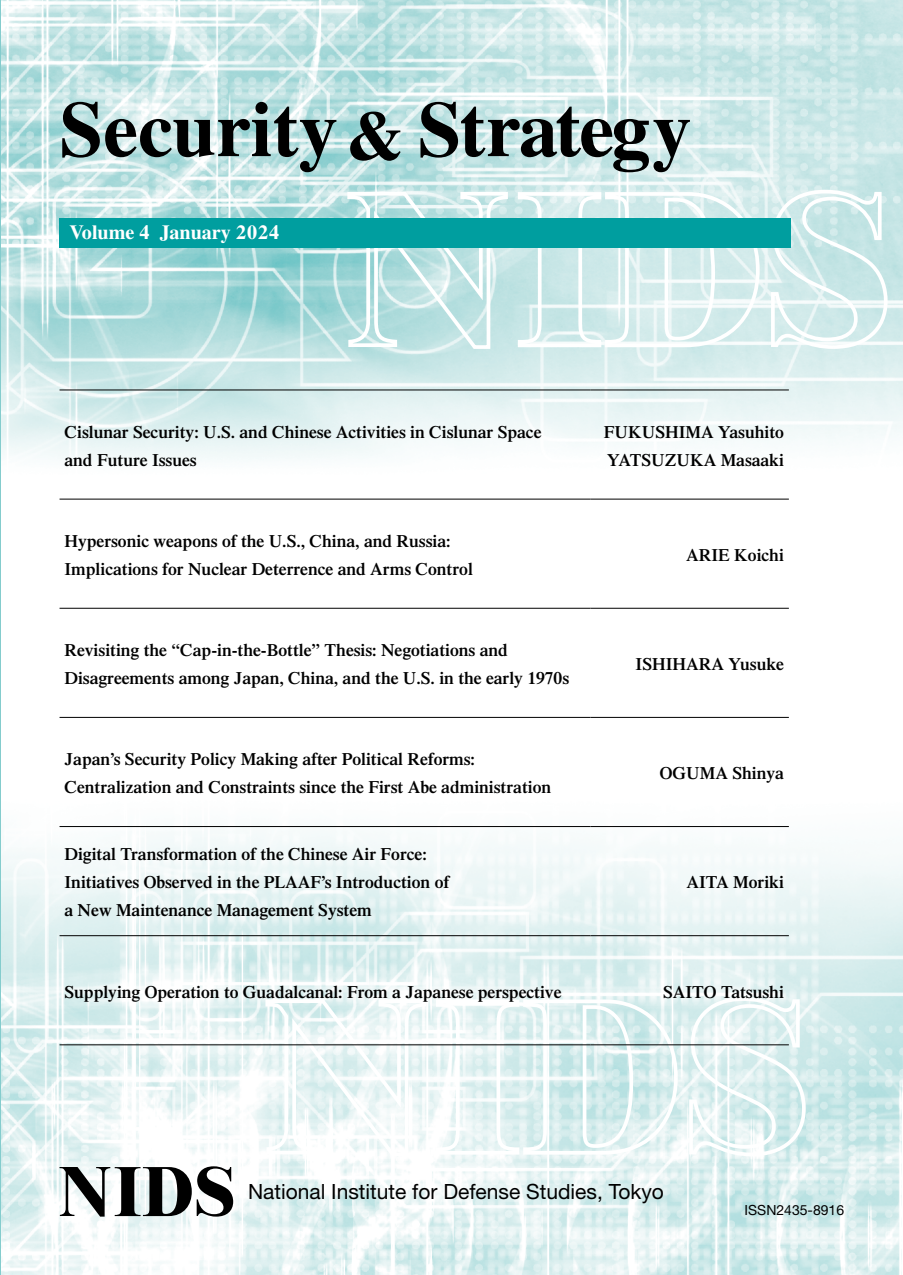
<style>
.page{position:relative;width:903px;height:1275px;background:#fff}
.page>*{position:absolute;margin:0;border:0;box-sizing:border-box;transform-origin:0 0}
.t1{font:700 78.58px "Times LT Std";color:#000}
.t2{font:21px "Helvetica Neue LT Std";color:#000}
.t3{font:700 20.12px "Times LT Std";color:#fff}
.t4{font:600 17.5px/28px "Times LT Std";color:#000}
.t5{font:14px "Helvetica Neue LT Std";color:#000}
.s1{font-size:69.65px}
</style>
<div class="page">
<img style="left:1px;top:826px;width:902px;height:449px">
<img style="left:1px;top:0;width:902px;height:461px">
<hr style="left:0;top:0;width:1px;height:1275px;background:#84cccd">
<svg style="left:264px;top:997px;width:164px;height:161px"></svg>
<svg style="left:434px;top:998px;width:246px;height:158px"></svg>
<svg style="left:687px;top:995px;width:120px;height:163px"></svg>
<svg style="left:345px;top:190px;width:165px;height:161px;background:#c3e4e4"></svg>
<svg style="left:516px;top:190px;width:245px;height:159px"></svg>
<svg style="left:769px;top:188px;width:120px;height:163px"></svg>
<hr style="left:60px;top:390px;width:530px;height:1px;background:#000">
<hr style="left:590px;top:390px;width:199px;height:1px;background:#000">
<hr style="left:60px;top:499px;width:530px;height:1px;background:#000">
<hr style="left:590px;top:499px;width:199px;height:1px;background:#000">
<hr style="left:60px;top:608px;width:530px;height:1px;background:#000">
<hr style="left:590px;top:608px;width:199px;height:1px;background:#000">
<hr style="left:60px;top:717px;width:530px;height:1px;background:#000">
<hr style="left:590px;top:717px;width:199px;height:1px;background:#000">
<hr style="left:60px;top:826px;width:530px;height:1px;background:#000">
<hr style="left:590px;top:826px;width:199px;height:1px;background:#000">
<hr style="left:60px;top:935px;width:530px;height:1px;background:#000">
<hr style="left:590px;top:935px;width:199px;height:1px;background:#000">
<hr style="left:60px;top:1044px;width:530px;height:1px;background:#000">
<hr style="left:590px;top:1044px;width:199px;height:1px;background:#000">
<div style="left:60px;top:218px;width:731px;height:29px;background:#009e9f"></div>
<svg style="left:60px;top:1166px;width:173px;height:51px"></svg>
<h1 class="t1" style="left:60px;top:83px;width:633px">Security<span class="s1">&amp;</span> Strategy</h1>
<p class="t3" style="left:69px;top:220px;width:211px">Volume 4 January 2024</p>
<p class="t4" style="left:64px;top:417px;width:478px">Cislunar Security: U.S. and Chinese Activities in Cislunar Space and Future Issues</p>
<p class="t4" style="left:604px;top:417px;width:182px">FUKUSHIMA Yasuhito<br>YATSUZUKA Masaaki</p>
<p class="t4" style="left:64px;top:527px;width:410px">Hypersonic weapons of the U.S., China, and Russia:<br>Implications for Nuclear Deterrence and Arms Control</p>
<p class="t4" style="left:64px;top:636px;width:506px">Revisiting the “Cap-in-the-Bottle” Thesis: Negotiations and<br>Disagreements among Japan, China, and the U.S. in the early 1970s</p>
<p class="t4" style="left:64px;top:745px;width:488px">Japan’s Security Policy Making after Political Reforms:<br>Centralization and Constraints since the First Abe administration</p>
<p class="t4" style="left:64px;top:840px;width:386px">Digital Transformation of the Chinese Air Force:<br>Initiatives Observed in the PLAAF’s Introduction of a New Maintenance Management System</p>
<p class="t4" style="left:686px;top:541px;width:99px">ARIE Koichi</p>
<p class="t4" style="left:635px;top:650px;width:150px">ISHIHARA Yusuke</p>
<p class="t4" style="left:660px;top:759px;width:125px">OGUMA Shinya</p>
<p class="t4" style="left:686px;top:868px;width:99px">AITA Moriki</p>
<p class="t4" style="left:64px;top:977px;width:498px">Supplying Operation to Guadalcanal: From a Japanese perspective</p>
<p class="t4" style="left:663px;top:977px;width:122px">SAITO Tatsushi</p>
<p class="t2" style="left:248px;top:1179px;width:417px">National Institute for Defense Studies, Tokyo</p>
<p class="t5" style="left:744px;top:1201px;width:101px">ISSN2435-8916</p>
</div>
